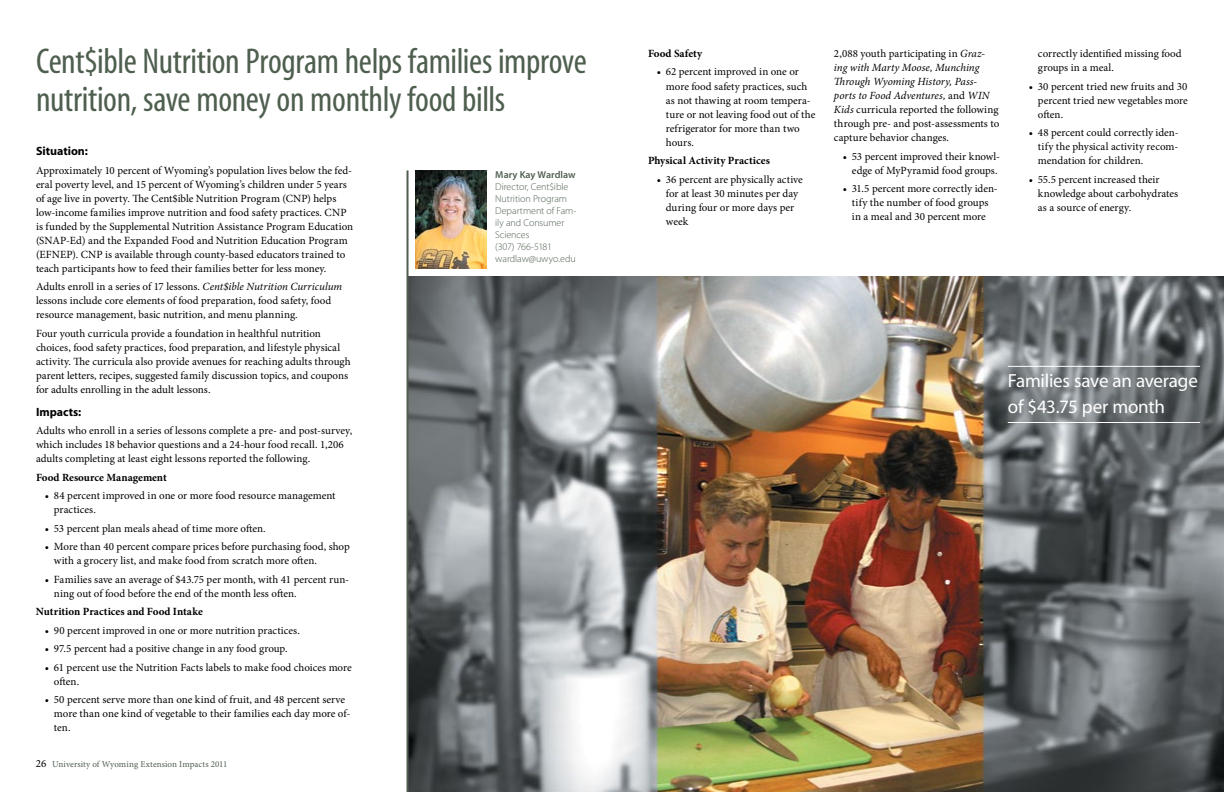
<style>
.page{position:relative;width:1224px;height:792px;background:#fff}
.page>*{position:absolute;margin:0;border:0;box-sizing:border-box;transform-origin:0 0}
.t1{font:condensed 36px/38px "Myriad";letter-spacing:-.01em;color:#4f5f4f}
.t2{font:19px/26px "Myriad";letter-spacing:-.01em;color:#fff}
.t3{font:700 12px "Myriad";color:#000}
.t4{font:11px/14px "Minion Pro";color:#000}
.t5{font:700 11px "Minion Pro";letter-spacing:.005em;color:#000}
.t6{font:300 10px/12px "Myriad Pro";letter-spacing:-.005em;color:#4f5f4f}
.t7{font:600 10px "Myriad Pro";color:#4f5f4f}
.t8{font:9px "Minion Pro";letter-spacing:.005em;color:#4f5f4f}
.s1{font-style:italic}
.s2{font-size:11px;color:#000}
</style>
<div class="page">
<img style="left:409px;top:276px;width:815px;height:516px">
<hr style="left:407px;top:170px;width:2px;height:622px;background:#4f5f4f">
<img style="left:415px;top:171px;width:72px;height:98px">
<hr style="left:1008px;top:366px;width:192px;height:1px;background:#fff">
<hr style="left:1008px;top:422px;width:192px;height:1px;background:#fff">
<h1 class="t1" style="left:36px;top:43px;width:552px">Cent$ible Nutrition Program helps families improve nutrition, save money on monthly food bills</h1>
<p class="t3" style="left:36px;top:145px;width:53px">Situation:</p>
<p class="t4" style="left:36px;top:163px;width:319px">Approximately 10 percent of Wyoming’s population lives below the fed&shy;eral poverty level, and 15 percent of Wyoming’s children under 5 years of age live in poverty. The Cent$ible Nutrition Program (CNP) helps low-income families improve nutrition and food safety practices. CNP is funded by the Supplemental Nutrition Assistance Program Education (SNAP-Ed) and the Expanded Food and Nutrition Education Program (EFNEP). CNP is available through county-based educators trained to teach participants how to feed their families better for less money.</p>
<p class="t4" style="left:36px;top:280px;width:308px">Adults enroll in a series of 17 lessons. <span class="s1">Cent$ible Nutrition Curriculum </span>lessons include core elements of food preparation, food safety, food resource management, basic nutrition, and menu planning.</p>
<p class="t4" style="left:36px;top:327px;width:316px">Four youth curricula provide a foundation in healthful nutrition choices, food safety practices, food preparation, and lifestyle physical activity. The curricula also provide avenues for reaching adults through parent letters, recipes, suggested family discussion topics, and coupons for adults enrolling in the adult lessons.</p>
<p class="t3" style="left:36px;top:406px;width:47px">Impacts:</p>
<p class="t4" style="left:36px;top:424px;width:318px">Adults who enroll in a series of lessons complete a pre- and post-survey, which includes 18 behavior questions and a 24-hour food recall. 1,206 adults completing at least eight lessons reported the following.</p>
<p class="t5" style="left:36px;top:470px;width:132px">Food Resource Management</p>
<p class="t4" style="left:54px;top:489px;width:283px;text-indent:-9px">• 84 percent improved in one or more food resource management practices.</p>
<p class="t4" style="left:45px;top:521px;width:222px">• 53 percent plan meals ahead of time more often.</p>
<p class="t4" style="left:54px;top:540px;width:297px;text-indent:-9px">• More than 40 percent compare prices before purchasing food, shop with a grocery list, and make food from scratch more often.</p>
<p class="t4" style="left:54px;top:573px;width:297px;text-indent:-9px">• Families save an average of $43.75 per month, with 41 percent run&shy;ning out of food before the end of the month less often.</p>
<p class="t5" style="left:36px;top:604px;width:168px">Nutrition Practices and Food Intake</p>
<p class="t4" style="left:45px;top:624px;width:256px">• 90 percent improved in one or more nutrition practices.</p>
<p class="t4" style="left:45px;top:642px;width:244px">• 97.5 percent had a positive change in any food group.</p>
<p class="t4" style="left:54px;top:661px;width:299px;text-indent:-9px">• 61 percent use the Nutrition Facts labels to make food choices more often.</p>
<p class="t4" style="left:54px;top:693px;width:298px;text-indent:-9px">• 50 percent serve more than one kind of fruit, and 48 percent serve more than one kind of vegetable to their families each day more of&shy;ten.</p>
<p class="t7" style="left:495px;top:169px;width:82px">Mary Kay Wardlaw</p>
<p class="t6" style="left:495px;top:181px;width:83px">Director, Cent$ible<br>Nutrition Program<br>Department of Fam&shy;ily and Consumer<br>Sciences<br>(307) 766-5181 wardlaw@uwyo.edu</p>
<p class="t8" style="left:36px;top:758px;width:193px"><span class="s2">26</span> University of Wyoming Extension Impacts 2011</p>
<p class="t5" style="left:648px;top:46px;width:56px">Food Safety</p>
<p class="t4" style="left:666px;top:65px;width:151px;text-indent:-9px">• 62 percent improved in one or more food safety practices, such as not thawing at room tempera&shy;ture or not leaving food out of the refrigerator for more than two hours.</p>
<p class="t5" style="left:648px;top:153px;width:123px">Physical Activity Practices</p>
<p class="t4" style="left:666px;top:172px;width:138px;text-indent:-9px">• 36 percent are physically active for at least 30 minutes per day during four or more days per week</p>
<p class="t4" style="left:834px;top:47px;width:167px">2,088 youth participating in <span class="s1">Graz&shy;ing with Marty Moose, Munching Through Wyoming History, Pass&shy;ports to Food Adventures,</span> and <span class="s1">WIN Kids</span> curricula reported the following through pre- and post-assessments to capture behavior changes.</p>
<p class="t4" style="left:843px;top:149px;width:159px;text-align:center">• 53 percent improved their knowl&shy;edge of MyPyramid food groups.</p>
<p class="t4" style="left:843px;top:182px;width:156px;text-align:center">• 31.5 percent more correctly iden&shy;tify the number of food groups<br>in a meal and 30 percent more</p>
<p class="t4" style="left:1038px;top:47px;width:145px">correctly identified missing food groups in a meal.</p>
<p class="t4" style="left:1038px;top:79px;width:151px;text-align:justify;text-indent:-9px">• 30 percent tried new fruits and 30 percent tried new vegetables more often.</p>
<p class="t4" style="left:1038px;top:126px;width:142px;text-align:justify;text-indent:-9px">• 48 percent could correctly iden&shy;tify the physical activity recom&shy;mendation for children.</p>
<p class="t4" style="left:1038px;top:172px;width:142px;text-indent:-9px">• 55.5 percent increased their knowledge about carbohydrates as a source of energy.</p>
<h2 class="t2" style="left:1008px;top:368px;width:192px">Families save an average of $43.75 per month</h2>
</div>
